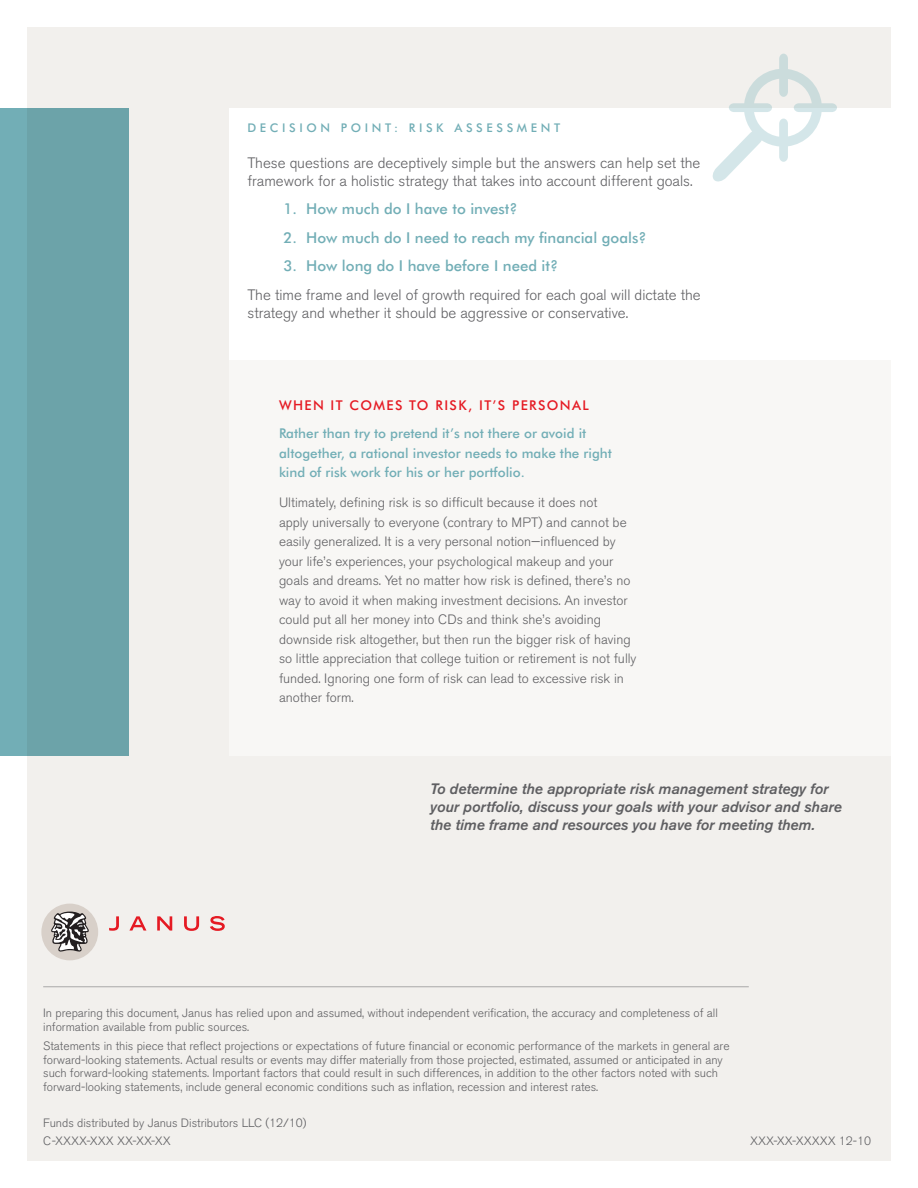
<style>
.page{position:relative;width:918px;height:1188px;background:#fff}
.page>*{position:absolute;margin:0;border:0;box-sizing:border-box;transform-origin:0 0}
.t1{font:300 15px/18px "Akzidenz Grotesk BE";color:#5f5f62}
.t2{font:italic 500 15px/18px "Akzidenz Grotesk BE";color:#5f5f62}
.t3{font:500 15px "Futura BT";color:#72aeb6}
.t4{font:300 13.5px/19.5px "Akzidenz Grotesk BE";color:#5f5f62}
.t5{font:500 13.5px/19.5px "Futura BT";color:#72aeb6}
.t6{font:500 13.5px "Futura BT";color:#e51a23}
.t7{font:300 12px/13.5px "Akzidenz Grotesk BE";color:#5f5f62}
.t8{font:500 12px "Futura BT";letter-spacing:.3em;color:#72aeb6}
</style>
<div class="page">
<div style="left:27px;top:27px;width:864px;height:1134px;background:#f2f0ed"></div>
<div style="left:0;top:108px;width:128px;height:648px;background:linear-gradient(to right,#70abb2,#6aa0a5)"></div>
<hr style="left:43px;top:986px;width:706px;height:1px;background:#5f5f62">
<svg style="left:109px;top:916px;width:10px;height:15px"></svg>
<svg style="left:129px;top:916px;width:17px;height:15px"></svg>
<svg style="left:157px;top:916px;width:15px;height:15px"></svg>
<svg style="left:184px;top:916px;width:15px;height:15px"></svg>
<svg style="left:210px;top:916px;width:15px;height:15px"></svg>
<div style="left:41px;top:904px;width:57px;height:56px;background:#d8d0c9;border-radius:50%"></div>
<svg style="left:51px;top:912px;width:38px;height:40px"></svg>
<div style="left:230px;top:108px;width:680px;height:648px;background:#f8f7f5"></div>
<div style="left:230px;top:108px;width:680px;height:252px;background:#fff"></div>
<svg style="left:712px;top:54px;width:125px;height:128px"></svg>
<p class="t8" style="left:248px;top:120px;width:314px">decision point: risk assessment</p>
<p class="t1" style="left:248px;top:154px;width:454px">These questions are deceptively simple but the answers can help set the framework for a holistic strategy that takes into account different goals.</p>
<p class="t3" style="left:284px;top:200px;width:236px">1. How much do I have to invest?</p>
<p class="t3" style="left:284px;top:228px;width:365px">2. How much do I need to reach my financial goals?</p>
<p class="t3" style="left:284px;top:257px;width:276px">3. How long do I have before I need it?</p>
<p class="t1" style="left:248px;top:286px;width:455px">The time frame and level of growth required for each goal will dictate the strategy and whether it should be aggressive or conservative.</p>
<p class="t6" style="left:279px;top:397px;width:25px">WHEN</p>
<p class="t6" style="left:331px;top:397px;width:31px">IT COMES</p>
<p class="t6" style="left:409px;top:397px;width:11px">TO</p>
<p class="t6" style="left:435px;top:397px;width:9px">RISK</p>
<p class="t6" style="left:468px;top:397px;width:55px">, IT’SPERSONA</p>
<p class="t6" style="left:582px;top:397px;width:8px">L</p>
<p class="t5" style="left:279px;top:424px;width:334px">Rather than try to pretend it’s not there or avoid it altogether, a rational investor needs to make the right kind of risk work for his or her portfolio.</p>
<p class="t4" style="left:279px;top:493px;width:359px">Ultimately, defining risk is so difficult because it does not<br>apply universally to everyone (contrary to MPT) and cannot be easily generalized. It is a very personal notion—influenced by your life’s experiences, your psychological makeup and your goals and dreams. Yet no matter how risk is defined, there’s no way to avoid it when making investment decisions. An investor could put all her money into CDs and think she’s avoiding downside risk altogether, but then run the bigger risk of having so little appreciation that college tuition or retirement is not fully funded. Ignoring one form of risk can lead to excessive risk in another form.</p>
<p class="t2" style="left:430px;top:780px;width:413px">To determine the appropriate risk management strategy for your portfolio, discuss your goals with your advisor and share the time frame and resources you have for meeting them.</p>
<p class="t7" style="left:43px;top:1007px;width:676px">In preparing this document, Janus has relied upon and assumed, without independent verification, the accuracy and completeness of all information available from public sources.</p>
<p class="t7" style="left:43px;top:1040px;width:688px">Statements in this piece that reflect projections or expectations of future financial or economic performance of the markets in general are forward-looking statements. Actual results or events may differ materially from those projected, estimated, assumed or anticipated in any such forward-looking statements. Important factors that could result in such differences, in addition to the other factors noted with such forward-looking statements, include general economic conditions such as inflation, recession and interest rates.</p>
<p class="t7" style="left:43px;top:1114px;width:265px;line-height:18px">Funds distributed by Janus Distributors LLC (12/10)<br>C-XXXX-XXX XX-XX-XX</p>
<p class="t7" style="left:750px;top:1134px;width:123px">XXX-XX-XXXXX 12-10</p>
</div>
